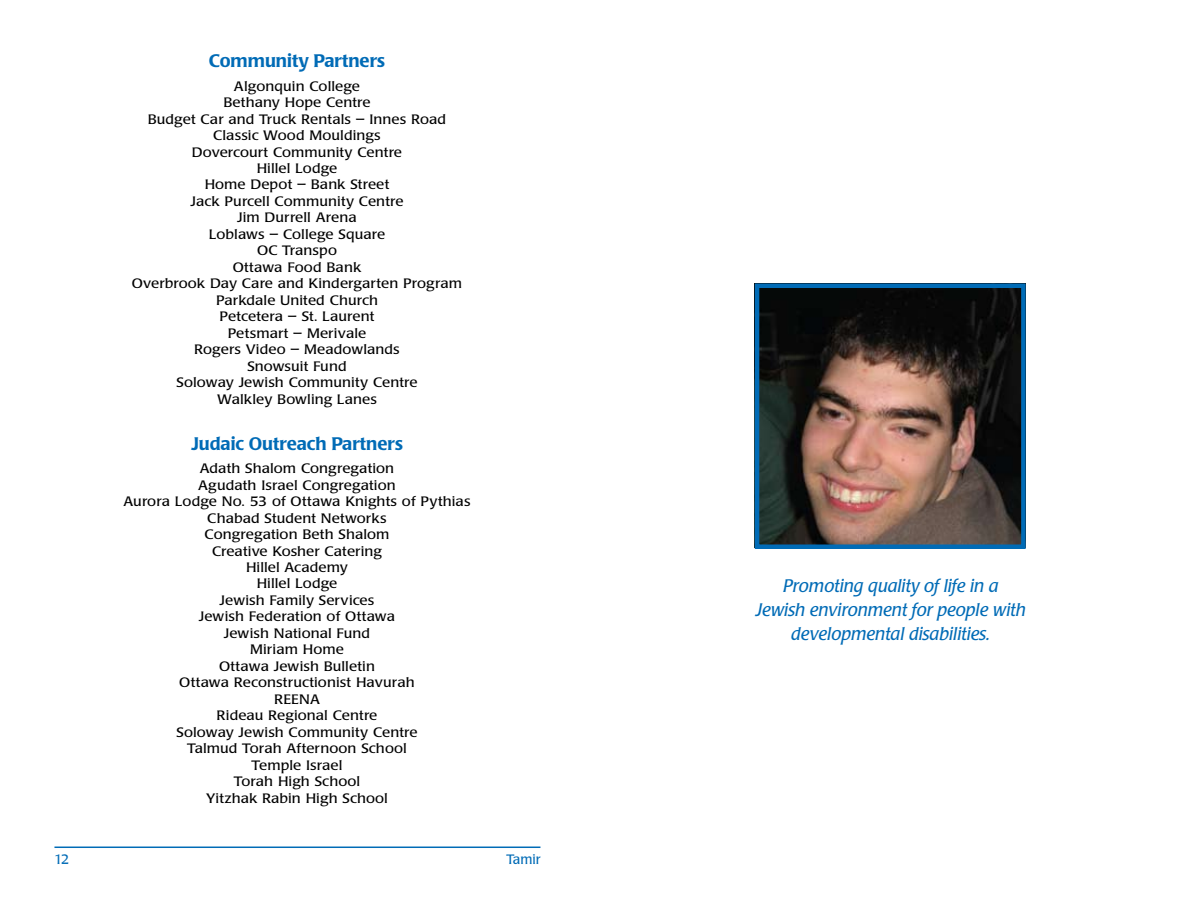
<style>
.page{position:relative;width:1188px;height:918px;background:#fff}
.page>*{position:absolute;margin:0;border:0;box-sizing:border-box;transform-origin:0 0}
.t1{font:italic 18px/24px "Poppl Laudatio";color:#006bb6;text-align:center}
.t2{font:500 18px "Poppl Laudatio";color:#006bb6}
.t3{font:13.5px/16.5px "Poppl Laudatio";letter-spacing:.005em;color:#000;text-align:center;scale:1.1 1}
.t4{font:13.5px "Poppl Laudatio";color:#006bb6}
</style>
<div class="page">
<hr style="left:54px;top:847px;width:486px;height:1px;background:#006bb6">
<img style="left:760px;top:289px;width:261px;height:255px">
<div style="left:755px;top:284px;width:271px;height:265px;border:4px solid #006bb6"></div>
<h1 class="t2" style="left:209px;top:51px;width:178px">Community Partners</h1>
<p class="t3" style="left:132px;top:78px;width:302px">Algonquin College<br>Bethany Hope Centre<br>Budget Car and Truck Rentals – Innes Road<br>Classic Wood Mouldings<br>Dovercourt Community Centre<br>Hillel Lodge<br>Home Depot – Bank Street<br>Jack Purcell Community Centre<br>Jim Durrell Arena<br>Loblaws – College Square<br>OC Transpo<br>Ottawa Food Bank<br>Overbrook Day Care and Kindergarten Program<br>Parkdale United Church<br>Petcetera – St. Laurent<br>Petsmart – Merivale<br>Rogers Video – Meadowlands<br>Snowsuit Fund<br>Soloway Jewish Community Centre<br>Walkley Bowling Lanes</p>
<h1 class="t2" style="left:191px;top:433px;width:213px">Judaic Outreach Partners</h1>
<p class="t3" style="left:123px;top:460px;width:317px">Adath Shalom Congregation<br>Agudath Israel Congregation<br>Aurora Lodge No. 53 of Ottawa Knights of Pythias<br>Chabad Student Networks<br>Congregation Beth Shalom<br>Creative Kosher Catering<br>Hillel Academy<br>Hillel Lodge<br>Jewish Family Services<br>Jewish Federation of Ottawa<br>Jewish National Fund<br>Miriam Home<br>Ottawa Jewish Bulletin<br>Ottawa Reconstructionist Havurah<br>Reena<br>Rideau Regional Centre<br>Soloway Jewish Community Centre<br>Talmud Torah Afternoon School<br>Temple Israel<br>Torah High School<br>Yitzhak Rabin High School</p>
<p class="t4" style="left:55px;top:852px;width:16px">12</p>
<p class="t4" style="left:507px;top:852px;width:36px">Tamir</p>
<h1 class="t1" style="left:756px;top:574px;width:272px">Promoting quality of life in a<br>Jewish environment for people with developmental disabilities.</h1>
</div>
